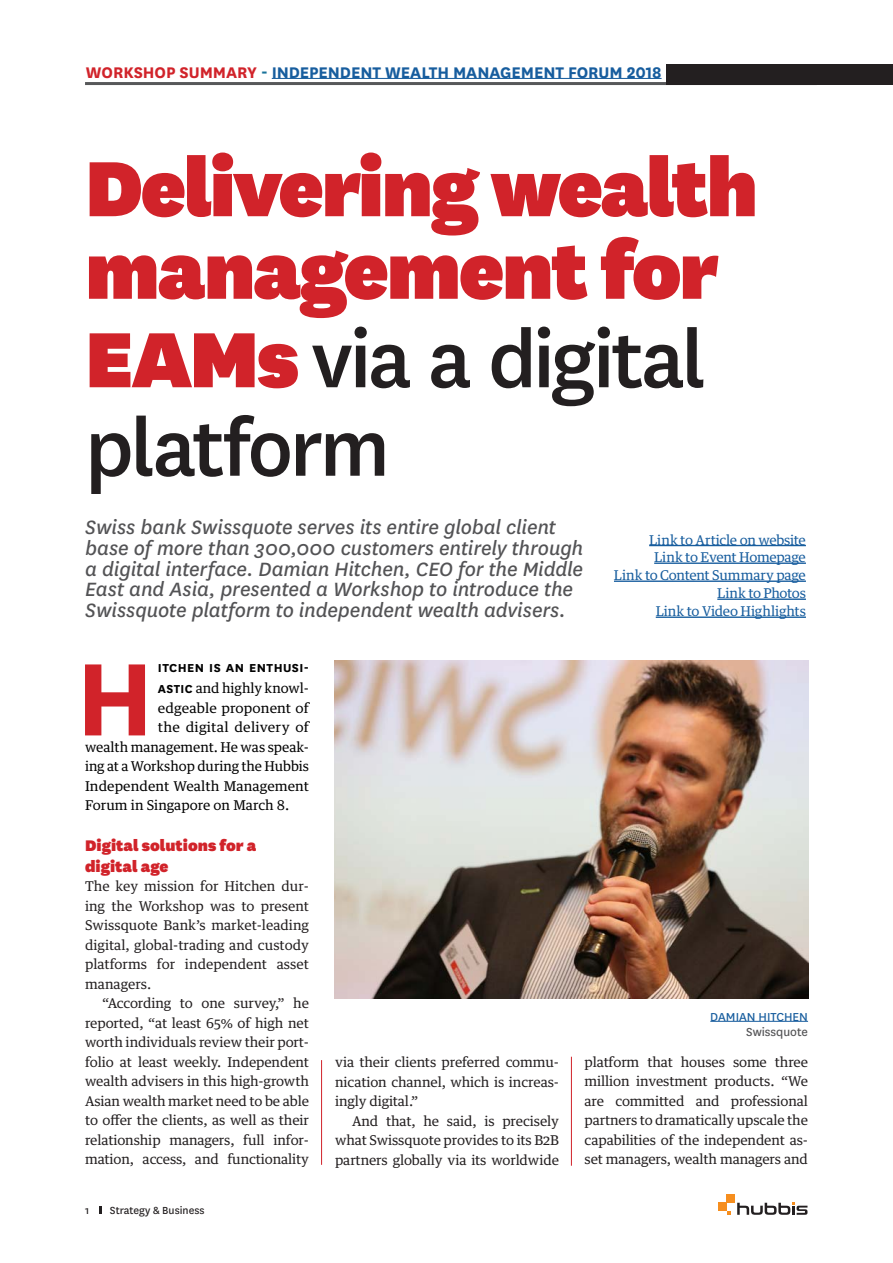
<style>
.page{position:relative;width:893px;height:1263px;background:#fff}
.page>*{position:absolute;margin:0;border:0;box-sizing:border-box;transform-origin:0 0}
.t1{font:700 120.45px "National";color:#d1232a}
.t2{font:900 91.5px/82.5px "National";letter-spacing:-.03em;color:#d1232a}
.t3{font:500 90px/88.5px "National";letter-spacing:-.035em;color:#231f20}
.t4{font:italic 22.5px/21px "National";letter-spacing:-.005em;color:#535355}
.t5{font:700 18px "National";letter-spacing:-.005em;color:#175d9e}
.t6{font:900 18px/21px "National";color:#d1232a}
.t7{font:13.5px/19.5px "Guardian Text Egyp";letter-spacing:-.01em;color:#231f20;text-align:justify}
.t8{font:13.5px "Guardian Text Egyp";color:#000}
.t9{font:13.5px "Guardian Text Egyp";letter-spacing:-.015em;color:#175d9e}
.t10{font:700 13.5px/21px "National";letter-spacing:.035em;color:#000}
.t11{font:13.5px "National";color:#175d9e}
.t12{font:13.5px "National";color:#535355}
.t13{font:12px "National";color:#231f20}
.s1{color:#d1232a}
.s2{color:#18729a}
.s3{font-weight:900;font-size:91.5px;color:#d1232a}
.s4{font-family:"Guardian Text Egyp";font-weight:400}
</style>
<div class="page">
<svg style="left:100px;top:1206px;width:2px;height:8px"></svg>
<hr style="left:85px;top:82px;width:732px;height:3px;background:#57585a">
<div style="left:666px;top:64px;width:227px;height:21px;background:#231f20"></div>
<hr style="left:272px;top:78px;width:390px;height:1px;background:#175d9e">
<svg style="left:737px;top:1203px;width:70px;height:12px"></svg>
<div style="left:727px;top:1194px;width:8px;height:9px;background:#f68e1e"></div>
<div style="left:718px;top:1203px;width:9px;height:8px;background:#f68e1e"></div>
<svg style="left:727px;top:1211px;width:3px;height:4px"></svg>
<hr style="left:710px;top:1021px;width:98px;height:1px;background:#175d9e">
<img style="left:335px;top:660px;width:473px;height:339px">
<hr style="left:321px;top:1060px;width:1px;height:105px;background:#d1232a">
<hr style="left:571px;top:1057px;width:1px;height:109px;background:#d1232a">
<hr style="left:649px;top:545px;width:157px;height:1px;background:#175d9e">
<hr style="left:654px;top:562px;width:152px;height:2px;background:#175d9e">
<hr style="left:614px;top:580px;width:192px;height:2px;background:#175d9e">
<hr style="left:717px;top:598px;width:89px;height:2px;background:#175d9e">
<hr style="left:656px;top:616px;width:150px;height:2px;background:#175d9e">
<p class="t5" style="left:86px;top:60px;width:577px"><span class="s1">WORKSHOP SUMMARY</span> <span class="s2">-</span> INDEPENDENT WEALTH MANAGEMENT FORUM 2018</p>
<p class="t2" style="left:85px;top:141px;width:675px">Delivering wealth management for</p>
<p class="t3" style="left:85px;top:310px;width:622px"><span class="s3">EAMs</span> via a digital platform</p>
<p class="t4" style="left:85px;top:515px;width:500px">Swiss bank Swissquote serves its entire global client base of more than 300,000 customers entirely through a digital interface. Damian Hitchen, CEO for the Middle East and Asia, presented a Workshop to introduce the Swissquote platform to independent wealth advisers.</p>
<p class="t9" style="left:649px;top:528px;width:158px">Link to Article on website</p>
<p class="t9" style="left:654px;top:546px;width:153px">Link to Event Homepage</p>
<p class="t9" style="left:614px;top:564px;width:193px">Link to Content Summary page</p>
<p class="t9" style="left:717px;top:582px;width:90px">Link to Photos</p>
<p class="t9" style="left:656px;top:600px;width:152px">Link to Video Highlights</p>
<p class="t1" style="left:76px;top:613px;width:80px">H</p>
<p class="t10" style="left:158px;top:657px;width:153px">ITCHEN IS AN ENTHUSI-<br>ASTIC <span class="s4">and highly knowl-</span></p>
<p class="t8" style="left:158px;top:697px;width:153px">edgeable proponent of</p>
<p class="t8" style="left:158px;top:716px;width:153px">the digital delivery of</p>
<p class="t8" style="left:85px;top:736px;width:225px">wealth management. He was speak-</p>
<p class="t8" style="left:85px;top:755px;width:226px">ing at a Workshop during the Hubbis</p>
<p class="t8" style="left:85px;top:775px;width:225px">Independent Wealth Management</p>
<p class="t8" style="left:85px;top:794px;width:206px">Forum in Singapore on March 8.</p>
<p class="t6" style="left:85px;top:834px;width:173px">Digital solutions for a digital age</p>
<p class="t7" style="left:85px;top:875px;width:225px">The key mission for Hitchen dur&shy;ing the Workshop was to present Swissquote Bank’s market-leading digital, global-trading and custody platforms for independent asset managers.</p>
<p class="t7" style="left:85px;top:992px;width:225px;text-indent:17px">“According to one survey,” he reported, “at least 65% of high net worth individuals review their port&shy;folio at least weekly. Independent wealth advisers in this high-growth Asian wealth market need to be able to offer the clients, as well as their relationship managers, full infor&shy;mation, access, and functionality</p>
<p class="t13" style="left:85px;top:1202px;width:6px">1</p>
<p class="t13" style="left:110px;top:1202px;width:96px">Strategy &amp; Business</p>
<p class="t7" style="left:335px;top:1051px;width:225px">via their clients preferred commu&shy;nication channel, which is increas&shy;ingly digital.”</p>
<p class="t7" style="left:335px;top:1110px;width:225px;text-indent:17px">And that, he said, is precisely what Swissquote provides to its B2B partners globally via its worldwide</p>
<p class="t11" style="left:710px;top:1008px;width:99px">DAMIAN HITCHEN</p>
<p class="t12" style="left:746px;top:1023px;width:63px">Swissquote</p>
<p class="t7" style="left:585px;top:1051px;width:225px">platform that houses some three million investment products. “We are committed and professional partners to dramatically upscale the capabilities of the independent as&shy;set managers, wealth managers and</p>
</div>
